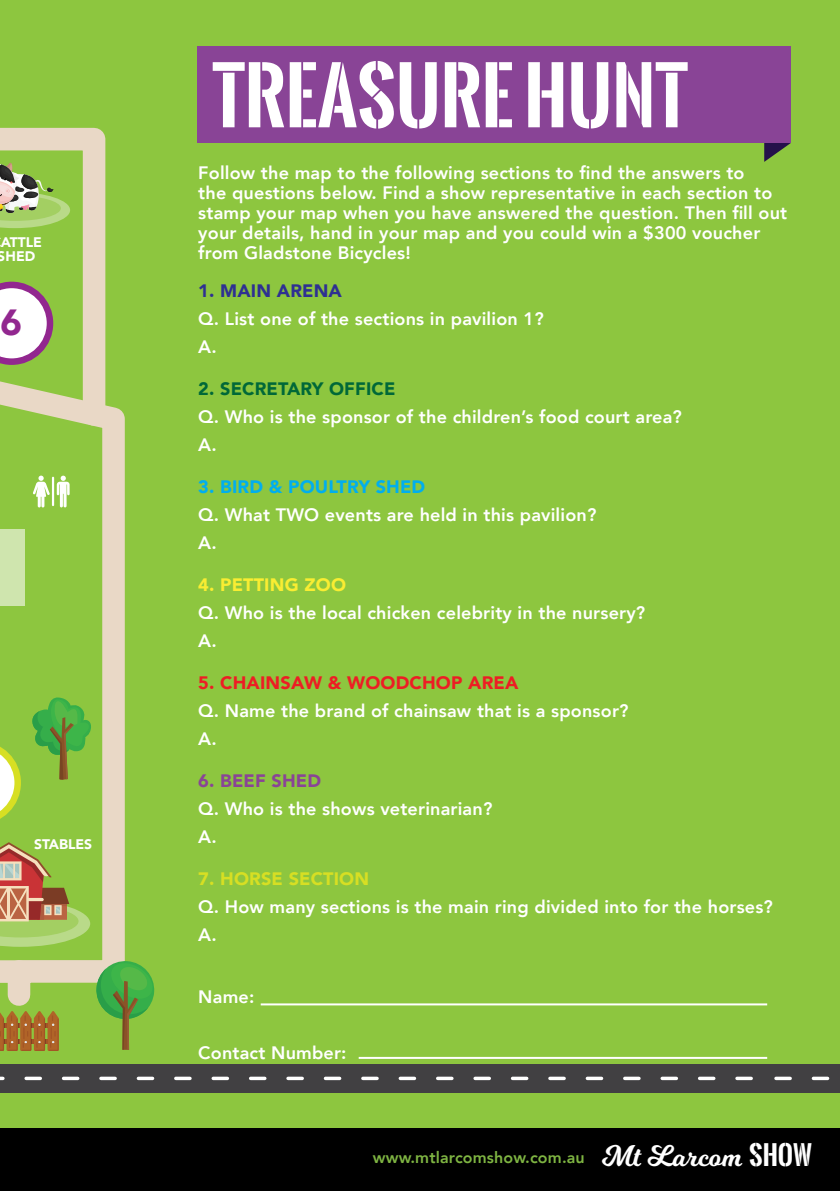
<style>
.page{position:relative;width:840px;height:1191px;background:#fff}
.page>*{position:absolute;margin:0;border:0;box-sizing:border-box;transform-origin:0 0}
.t1{font:700 74.8px "Oswald Stencil";color:#fff}
.t2{font:900 36.4px "Avenir";color:#92278f}
.t3{font:800 18px/28px "Avenir";letter-spacing:.01em;color:#fff}
.t4{font:900 18px "Avenir";letter-spacing:.01em;color:#ed1d24}
.t5{font:900 18px "Avenir";letter-spacing:.01em;color:#00aeef}
.t6{font:900 18px "Avenir";letter-spacing:.01em;color:#006838}
.t7{font:900 18px "Avenir";letter-spacing:.01em;color:#d7df23}
.t8{font:900 18px "Avenir";letter-spacing:.01em;color:#f9ed32}
.t9{font:900 18px "Avenir";letter-spacing:.01em;color:#2e3092}
.t10{font:900 18px "Avenir";letter-spacing:.01em;color:#894496}
.t11{font:800 16px "Avenir";letter-spacing:.01em;color:#7eb442}
.t12{font:900 13.8px/13.8px "Avenir";color:#fff}
.s1{font-family:"Milkshake";font-weight:400;font-size:29.4px;color:#fff}
.s2{font-family:"Oswald Stencil";font-weight:700;font-size:26.2px;color:#fff}
</style>
<div class="page">
<div style="left:0;top:0;width:839px;height:1191px;background:#8dc63f"></div>
<div style="left:0;top:1064px;width:839px;height:28px;background:#414042"></div>
<svg style="left:0;top:1076px;width:3px;height:4px"></svg>
<svg style="left:26px;top:1076px;width:14px;height:4px"></svg>
<svg style="left:63px;top:1076px;width:15px;height:4px"></svg>
<svg style="left:101px;top:1076px;width:14px;height:4px"></svg>
<svg style="left:138px;top:1076px;width:14px;height:4px"></svg>
<svg style="left:176px;top:1076px;width:14px;height:4px"></svg>
<svg style="left:213px;top:1076px;width:14px;height:4px"></svg>
<svg style="left:250px;top:1076px;width:15px;height:4px"></svg>
<svg style="left:288px;top:1076px;width:14px;height:4px"></svg>
<svg style="left:325px;top:1076px;width:14px;height:4px"></svg>
<svg style="left:362px;top:1076px;width:15px;height:4px"></svg>
<svg style="left:400px;top:1076px;width:14px;height:4px"></svg>
<svg style="left:437px;top:1076px;width:14px;height:4px"></svg>
<svg style="left:475px;top:1076px;width:14px;height:4px"></svg>
<svg style="left:512px;top:1076px;width:14px;height:4px"></svg>
<svg style="left:549px;top:1076px;width:15px;height:4px"></svg>
<svg style="left:587px;top:1076px;width:14px;height:4px"></svg>
<svg style="left:624px;top:1076px;width:14px;height:4px"></svg>
<svg style="left:661px;top:1076px;width:15px;height:4px"></svg>
<svg style="left:699px;top:1076px;width:14px;height:4px"></svg>
<svg style="left:736px;top:1076px;width:14px;height:4px"></svg>
<svg style="left:775px;top:1076px;width:14px;height:4px"></svg>
<svg style="left:813px;top:1076px;width:14px;height:4px"></svg>
<svg style="left:0;top:1017px;width:59px;height:34px;background:#a86d2d"></svg>
<svg style="left:0;top:408px;width:125px;height:609px"></svg>
<svg style="left:0;top:127px;width:117px;height:310px"></svg>
<div style="left:0;top:529px;width:24px;height:76px;background:#cfe5ae"></div>
<div style="left:0;top:960px;width:19px;height:22px;background:#e9d8c6"></div>
<svg style="left:0;top:842px;width:90px;height:104px"></svg>
<svg style="left:95px;top:960px;width:60px;height:89px"></svg>
<hr style="left:260px;top:1003px;width:506px;height:2px;background:#fff">
<hr style="left:358px;top:1057px;width:408px;height:2px;background:#fff">
<svg style="left:764px;top:143px;width:26px;height:19px"></svg>
<div style="left:197px;top:46px;width:593px;height:97px;background:#894496"></div>
<div style="left:0;top:1128px;width:839px;height:63px;background:#000"></div>
<p class="t12" style="left:-2px;top:235px;width:46px">ATTLE<br>SHED</p>
<h2 class="t2" style="left:0;top:291px;width:23px">6</h2>
<p class="t12" style="left:34px;top:837px;width:60px">STABLES</p>
<h1 class="t1" style="left:212px;top:41px;width:476px">TREASURE HUNT</h1>
<p class="t3" style="left:198px;top:163px;width:590px;line-height:20px">Follow the map to the following sections to find the answers to<br>the questions below. Find a show representative in each section to stamp your map when you have answered the question. Then fill out your details, hand in your map and you could win a $300 voucher from Gladstone Bicycles!</p>
<p class="t9" style="left:198px;top:275px;width:145px">1. MAIN ARENA</p>
<p class="t3" style="left:198px;top:305px;width:347px">Q. List one of the sections in pavilion 1?<br>A.</p>
<p class="t6" style="left:198px;top:373px;width:198px">2. SECRETARY OFFICE</p>
<p class="t3" style="left:198px;top:403px;width:485px">Q. Who is the sponsor of the children’s food court area?<br>A.</p>
<p class="t5" style="left:198px;top:471px;width:228px">3. BIRD &amp; POULTRY SHED</p>
<p class="t3" style="left:198px;top:501px;width:399px">Q. What TWO events are held in this pavilion?<br>A.</p>
<p class="t8" style="left:198px;top:569px;width:149px">4. PETTING ZOO</p>
<p class="t3" style="left:198px;top:599px;width:448px">Q. Who is the local chicken celebrity in the nursery?<br>A.</p>
<p class="t4" style="left:198px;top:667px;width:321px">5. CHAINSAW &amp; WOODCHOP AREA</p>
<p class="t3" style="left:198px;top:697px;width:431px">Q. Name the brand of chainsaw that is a sponsor?<br>A.</p>
<p class="t10" style="left:198px;top:765px;width:124px">6. BEEF SHED</p>
<p class="t3" style="left:198px;top:795px;width:295px">Q. Who is the shows veterinarian?<br>A.</p>
<p class="t7" style="left:198px;top:863px;width:172px">7. HORSE SECTION</p>
<p class="t3" style="left:198px;top:893px;width:576px">Q. How many sections is the main ring divided into for the horses?<br>A.</p>
<p class="t3" style="left:198px;top:983px;width:58px">Name:</p>
<p class="t3" style="left:198px;top:1039px;width:150px">Contact Number:</p>
<p class="t11" style="left:372px;top:1144px;width:440px">www.mtlarcomshow.com.au <span class="s1">Mt Larcom</span> <span class="s2">SHOW</span></p>
</div>
